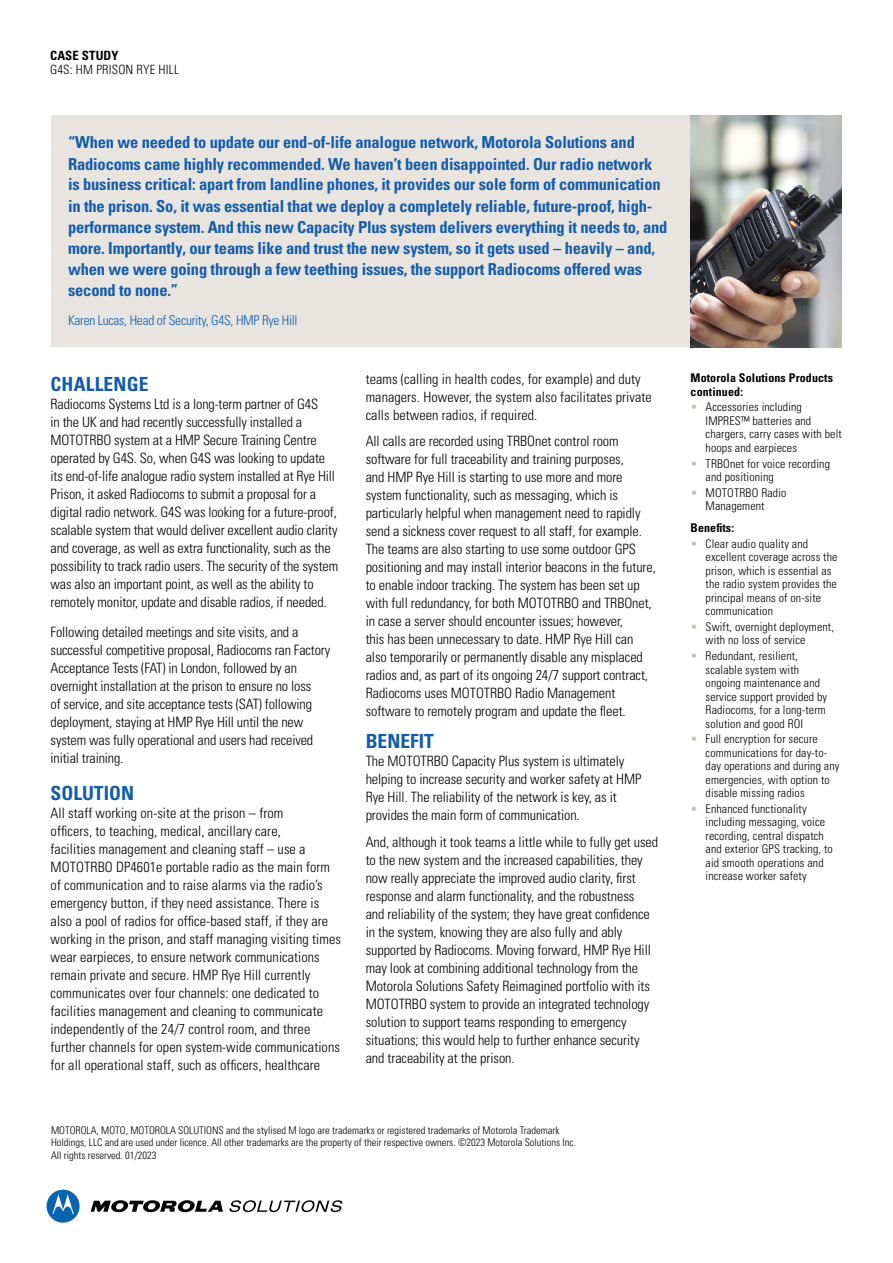
<style>
.page{position:relative;width:893px;height:1263px;background:#fff}
.page>*{position:absolute;margin:0;border:0;box-sizing:border-box;transform-origin:0 0}
.t1{font:700 condensed 19.5px "Univers LT Std";color:#155ca8}
.t2{font:700 condensed 16.5px/21.3px "Univers LT Std";letter-spacing:-.01em;color:#155ca8}
.t3{font:300 condensed 14.25px/18px "Univers LT Std";letter-spacing:-.005em;color:#000}
.t4{font:300 condensed 13.5px "Univers LT Std";letter-spacing:-.02em;color:#155ca8}
.t5{font:300 condensed 12.75px "Univers LT Std";letter-spacing:.015em;color:#000}
.t6{font:700 condensed 12.75px "Univers LT Std";letter-spacing:.01em;color:#000}
.t7{font:300 condensed 12px/13.5px "Univers LT Std";letter-spacing:.01em;color:#000}
.t8{font:700 condensed 12px/13.5px "Univers LT Std";letter-spacing:.01em;color:#000}
.t9{font:300 condensed 10.5px/12.6px "Univers LT Std";color:#000}
.s1{color:#c8beb4}
</style>
<div class="page">
<svg style="left:91px;top:1200px;width:132px;height:13px"></svg>
<svg style="left:47px;top:1190px;width:33px;height:33px"></svg>
<svg style="left:229px;top:1200px;width:113px;height:12px"></svg>
<div style="left:51px;top:115px;width:640px;height:232px;background:#e8e5e0"></div>
<img style="left:691px;top:115px;width:151px;height:232px">
<p class="t6" style="left:50px;top:48px;width:70px">CASE STUDY</p>
<p class="t5" style="left:50px;top:62px;width:130px">G4S: HM PRISON RYE HILL</p>
<p class="t2" style="left:68px;top:131px;width:586px;line-height:22.2px">“When we needed to update our end-of-life analogue network, Motorola Solutions and<br>Radiocoms came highly recommended. We haven’t been disappointed. Our radio network</p>
<p class="t2" style="left:68px;top:174px;width:601px">is business critical: apart from landline phones, it provides our sole form of communication in the prison. So, it was essential that we deploy a completely reliable, future-proof, high&shy;performance system. And this new Capacity Plus system delivers everything it needs to, and more. Importantly, our teams like and trust the new system, so it gets used – heavily – and, when we were going through a few teething issues, the support Radiocoms offered was second to none.”</p>
<p class="t4" style="left:68px;top:312px;width:231px">Karen Lucas, Head of Security, G4S, HMP Rye Hill</p>
<h1 class="t1" style="left:51px;top:372px;width:99px">CHALLENGE</h1>
<p class="t3" style="left:51px;top:395px;width:289px">Radiocoms Systems Ltd is a long-term partner of G4S<br>in the UK and had recently successfully installed a MOTOTRBO system at a HMP Secure Training Centre operated by G4S. So, when G4S was looking to update its end-of-life analogue radio system installed at Rye Hill Prison, it asked Radiocoms to submit a proposal for a digital radio network. G4S was looking for a future-proof, scalable system that would deliver excellent audio clarity and coverage, as well as extra functionality, such as the possibility to track radio users. The security of the system was also an important point, as well as the ability to remotely monitor, update and disable radios, if needed.</p>
<p class="t3" style="left:51px;top:623px;width:281px">Following detailed meetings and site visits, and a successful competitive proposal, Radiocoms ran Factory Acceptance Tests (FAT) in London, followed by an overnight installation at the prison to ensure no loss<br>of service, and site acceptance tests (SAT) following deployment, staying at HMP Rye Hill until the new system was fully operational and users had received initial training.</p>
<h1 class="t1" style="left:51px;top:781px;width:85px">SOLUTION</h1>
<p class="t3" style="left:51px;top:804px;width:292px">All staff working on-site at the prison – from<br>officers, to teaching, medical, ancillary care,<br>facilities management and cleaning staff – use a MOTOTRBO DP4601e portable radio as the main form of communication and to raise alarms via the radio’s emergency button, if they need assistance. There is also a pool of radios for office-based staff, if they are working in the prison, and staff managing visiting times wear earpieces, to ensure network communications remain private and secure. HMP Rye Hill currently communicates over four channels: one dedicated to facilities management and cleaning to communicate independently of the 24/7 control room, and three further channels for open system-wide communications for all operational staff, such as officers, healthcare</p>
<p class="t3" style="left:366px;top:370px;width:288px">teams (calling in health codes, for example) and duty managers. However, the system also facilitates private calls between radios, if required.</p>
<p class="t3" style="left:366px;top:432px;width:292px">All calls are recorded using TRBOnet control room software for full traceability and training purposes,<br>and HMP Rye Hill is starting to use more and more system functionality, such as messaging, which is particularly helpful when management need to rapidly send a sickness cover request to all staff, for example.<br>The teams are also starting to use some outdoor GPS positioning and may install interior beacons in the future, to enable indoor tracking. The system has been set up with full redundancy, for both MOTOTRBO and TRBOnet, in case a server should encounter issues; however,<br>this has been unnecessary to date. HMP Rye Hill can also temporarily or permanently disable any misplaced radios and, as part of its ongoing 24/7 support contract, Radiocoms uses MOTOTRBO Radio Management software to remotely program and update the fleet.</p>
<h1 class="t1" style="left:366px;top:729px;width:70px">BENEFIT</h1>
<p class="t3" style="left:366px;top:752px;width:277px">The MOTOTRBO Capacity Plus system is ultimately helping to increase security and worker safety at HMP Rye Hill. The reliability of the network is key, as it provides the main form of communication.</p>
<p class="t3" style="left:366px;top:833px;width:294px">And, although it took teams a little while to fully get used to the new system and the increased capabilities, they now really appreciate the improved audio clarity, first response and alarm functionality, and the robustness<br>and reliability of the system; they have great confidence in the system, knowing they are also fully and ably supported by Radiocoms. Moving forward, HMP Rye Hill may look at combining additional technology from the Motorola Solutions Safety Reimagined portfolio with its MOTOTRBO system to provide an integrated technology solution to support teams responding to emergency situations; this would help to further enhance security and traceability at the prison.</p>
<p class="t9" style="left:51px;top:1123px;width:526px">MOTOROLA, MOTO, MOTOROLA SOLUTIONS and the stylised M logo are trademarks or registered trademarks of Motorola Trademark<br>Holdings, LLC and are used under licence. All other trademarks are the property of their respective owners. ©2023 Motorola Solutions Inc.<br>All rights reserved. 01/2023</p>
<p class="t8" style="left:691px;top:371px;width:144px">Motorola Solutions Products continued:</p>
<p class="t7" style="left:706px;top:400px;width:138px;text-indent:-15px"><span class="s1">•</span> Accessories including<br>IMPRES™ batteries and chargers, carry cases with belt hoops and earpieces</p>
<p class="t7" style="left:706px;top:457px;width:126px;text-indent:-15px"><span class="s1">•</span> TRBOnet for voice recording and positioning</p>
<p class="t7" style="left:691px;top:486px;width:97px;text-align:center"><span class="s1">•</span> MOTOTRBO Radio<br>Management</p>
<p class="t8" style="left:691px;top:521px;width:45px">Benefits:</p>
<p class="t7" style="left:706px;top:537px;width:133px;text-indent:-15px"><span class="s1">•</span> Clear audio quality and excellent coverage across the prison, which is essential as the radio system provides the principal means of on-site communication</p>
<p class="t7" style="left:706px;top:620px;width:130px;text-indent:-15px"><span class="s1">•</span> Swift, overnight deployment, with no loss of service</p>
<p class="t7" style="left:706px;top:649px;width:123px;text-indent:-15px"><span class="s1">•</span> Redundant, resilient, scalable system with ongoing maintenance and service support provided by<br>Radiocoms, for a long-term solution and good ROI</p>
<p class="t7" style="left:706px;top:732px;width:135px;text-indent:-15px"><span class="s1">•</span> Full encryption for secure communications for day-to&shy;day operations and during any emergencies, with option to disable missing radios</p>
<p class="t7" style="left:706px;top:802px;width:129px;text-indent:-15px"><span class="s1">•</span> Enhanced functionality including messaging, voice recording, central dispatch and exterior GPS tracking, to aid smooth operations and increase worker safety</p>
</div>
